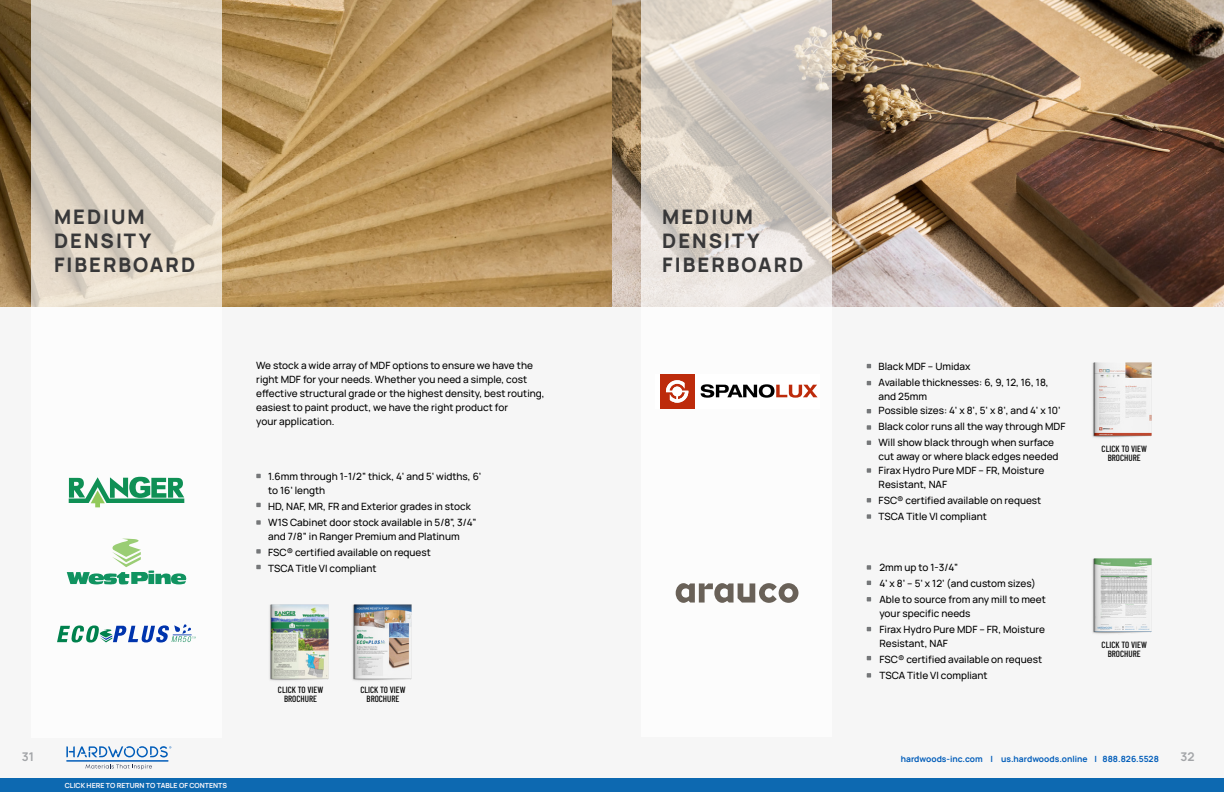
<style>
.page{position:relative;width:1224px;height:792px;background:#f6f6f6}
.page>*{position:absolute;margin:0;border:0;box-sizing:border-box;transform-origin:0 0}
.t1{font:800 20px/24px "Manrope";letter-spacing:.1em;color:#383839}
.t2{font:700 12px "Manrope";color:#a3a5a8}
.t3{font:500 10px/16px "Manrope";color:#000}
.t4{font:500 9px/9px "Barlow Condensed";color:#000;text-align:center}
.t5{font:700 8.5px "Manrope";color:#005cb9}
.t6{font:700 7px "Manrope";color:#fef9fb}
</style>
<div class="page">
<svg style="left:86px;top:764px;width:66px;height:6px"></svg>
<hr style="left:66px;top:760px;width:103px;height:2px;background:#005cb9">
<svg style="left:66px;top:746px;width:105px;height:11px"></svg>
<div style="left:0;top:778px;width:1224px;height:14px;background:#0d69b1"></div>
<img style="left:0;top:0;width:1224px;height:306px">
<svg style="left:31px;top:0;width:191px;height:643px"></svg>
<svg style="left:867px;top:364px;width:4px;height:4px"></svg>
<svg style="left:867px;top:565px;width:4px;height:5px"></svg>
<svg style="left:867px;top:597px;width:4px;height:4px"></svg>
<svg style="left:867px;top:656px;width:4px;height:4px"></svg>
<svg style="left:867px;top:627px;width:4px;height:4px"></svg>
<svg style="left:867px;top:673px;width:4px;height:5px"></svg>
<svg style="left:867px;top:581px;width:4px;height:4px"></svg>
<svg style="left:867px;top:381px;width:4px;height:4px"></svg>
<svg style="left:867px;top:409px;width:4px;height:4px"></svg>
<svg style="left:867px;top:441px;width:4px;height:4px"></svg>
<svg style="left:867px;top:468px;width:4px;height:5px"></svg>
<svg style="left:867px;top:514px;width:4px;height:5px"></svg>
<svg style="left:867px;top:498px;width:4px;height:4px"></svg>
<svg style="left:867px;top:425px;width:4px;height:5px"></svg>
<svg style="left:641px;top:0;width:191px;height:596px"></svg>
<img style="left:1092px;top:362px;width:60px;height:76px">
<img style="left:1092px;top:558px;width:60px;height:76px">
<div style="left:656px;top:374px;width:164px;height:35px;background:#fff"></div>
<div style="left:660px;top:374px;width:34px;height:35px;background:#bd2b0b"></div>
<svg style="left:666px;top:380px;width:22px;height:23px"></svg>
<svg style="left:701px;top:384px;width:117px;height:14px"></svg>
<svg style="left:676px;top:583px;width:122px;height:20px"></svg>
<img style="left:269px;top:604px;width:60px;height:77px">
<img style="left:352px;top:604px;width:60px;height:77px">
<svg style="left:256px;top:474px;width:5px;height:4px"></svg>
<svg style="left:256px;top:503px;width:5px;height:4px"></svg>
<svg style="left:256px;top:520px;width:5px;height:5px"></svg>
<svg style="left:256px;top:549px;width:5px;height:5px"></svg>
<svg style="left:256px;top:565px;width:5px;height:4px"></svg>
<svg style="left:69px;top:477px;width:115px;height:30px"></svg>
<svg style="left:67px;top:539px;width:119px;height:46px"></svg>
<svg style="left:57px;top:624px;width:139px;height:18px"></svg>
<h1 class="t1" style="left:54px;top:203px;width:143px">MEDIUM<br>DENSITY<br>FIBERBOARD</h1>
<h1 class="t1" style="left:662px;top:203px;width:143px">MEDIUM<br>DENSITY<br>FIBERBOARD</h1>
<p class="t3" style="left:256px;top:358px;width:290px;line-height:14px">We stock a wide array of MDF options to ensure we have the right MDF for your needs. Whether you need a simple, cost effective structural grade or the highest density, best routing, easiest to paint product, we have the right product for<br>your application.</p>
<p class="t3" style="left:268px;top:468px;width:215px;line-height:14px">1.6mm through 1-1/2” thick, 4’ and 5’ widths, 6’ to 16’ length</p>
<p class="t3" style="left:268px;top:497px;width:210px">HD, NAF, MR, FR and Exterior grades in stock<br>W1S Cabinet door stock available in 5/8”, 3/4”</p>
<p class="t3" style="left:268px;top:527px;width:193px">and 7/8” in Ranger Premium and Platinum<br>FSC® certified available on request<br>TSCA Title VI compliant</p>
<p class="t4" style="left:278px;top:685px;width:47px">CLICK TO VIEW<br>BROCHURE</p>
<p class="t4" style="left:360px;top:685px;width:47px">CLICK TO VIEW<br>BROCHURE</p>
<p class="t3" style="left:879px;top:358px;width:172px">Black MDF – Umidax<br>Available thicknesses: 6, 9, 12, 16, 18,</p>
<p class="t3" style="left:879px;top:389px;width:183px;line-height:14px">and 25mm<br>Possible sizes: 4’ x 8’, 5’ x 8’, and 4’ x 10’</p>
<p class="t3" style="left:879px;top:418px;width:188px">Black color runs all the way through MDF<br>Will show black through when surface</p>
<p class="t3" style="left:879px;top:449px;width:182px;line-height:14px">cut away or where black edges needed<br>Firax Hydro Pure MDF – FR, Moisture<br>Resistant, NAF</p>
<p class="t3" style="left:879px;top:492px;width:164px">FSC® certified available on request<br>TSCA Title VI compliant</p>
<p class="t3" style="left:879px;top:559px;width:168px">2mm up to 1-3/4”<br>4’ x 8’ – 5’ x 12’ (and custom sizes)<br>Able to source from any mill to meet</p>
<p class="t3" style="left:879px;top:605px;width:167px">your specific needs<br>Firax Hydro Pure MDF – FR, Moisture</p>
<p class="t3" style="left:879px;top:635px;width:164px">Resistant, NAF<br>FSC® certified available on request<br>TSCA Title VI compliant</p>
<p class="t4" style="left:1102px;top:443px;width:47px">CLICK TO VIEW<br>BROCHURE</p>
<p class="t4" style="left:1102px;top:640px;width:47px">CLICK TO VIEW<br>BROCHURE</p>
<p class="t2" style="left:22px;top:746px;width:14px">31</p>
<p class="t5" style="left:901px;top:752px;width:260px">hardwoods-inc.com | us.hardwoods.online | 888.826.5528</p>
<p class="t2" style="left:1181px;top:746px;width:16px">32</p>
<p class="t6" style="left:65px;top:780px;width:164px">CLICK HERE TO RETURN TO TABLE OF CONTENTS</p>
</div>
